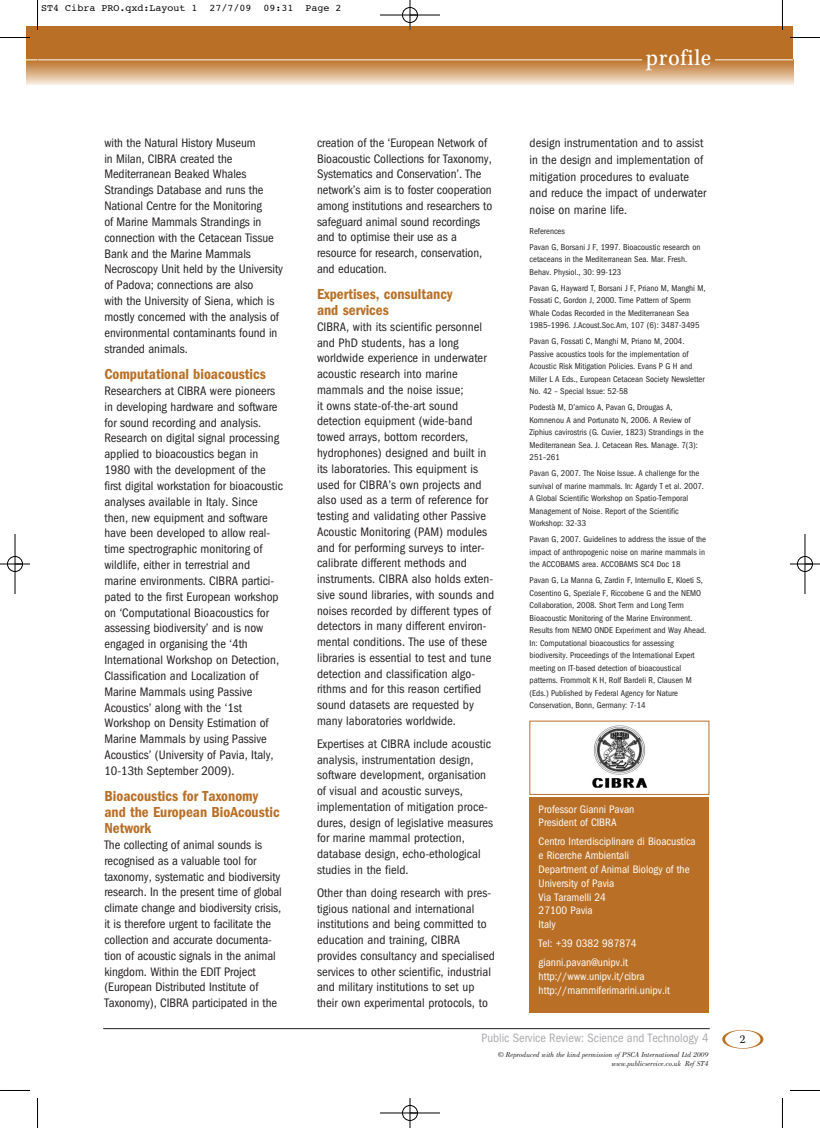
<style>
.page{position:relative;width:820px;height:1128px;background:#fff}
.page>*{position:absolute;margin:0;border:0;box-sizing:border-box;transform-origin:0 0}
.t1{font:23.75px "Kepler Std Scn Capt";letter-spacing:.025em;color:#fff}
.t2{font:15px/15.9px "ITC Franklin Gothic Std Dm Cd";color:#b97026}
.t3{font:condensed 12.75px/15.8px "ITC Franklin Gothic Std";color:#231f20}
.t4{font:condensed 12.5px "ITC Franklin Gothic Std";color:#a8a9ad}
.t5{font:12.5px "Kepler Std Scn Capt";color:#231f20}
.t6{font:condensed 11.25px/13.8px "ITC Franklin Gothic Std";color:#fff}
.t7{font:10px "Courier";color:#000}
.t8{font:condensed 8.75px/12.5px "ITC Franklin Gothic Std";color:#231f20}
.t9{font:italic 7.5px/9px "Bodoni Std";color:#231f20;text-align:right}
</style>
<div class="page">
<div style="left:529px;top:797px;width:179px;height:215px;background:#b97026"></div>
<img style="left:592px;top:725px;width:55px;height:63px">
<svg style="left:38px;top:60px;width:754px;height:25px;background:#dab086"></svg>
<div style="left:38px;top:27px;width:754px;height:33px;background:#b97026"></div>
<hr style="left:38px;top:60px;width:603px;height:1px;background:#fff">
<hr style="left:714px;top:60px;width:78px;height:1px;background:#fff">
<svg style="left:722px;top:1029px;width:41px;height:19px"></svg>
<hr style="left:103px;top:1028px;width:606px;height:1px;background:#231f20">
<svg style="left:26px;top:60px;width:12px;height:25px"></svg>
<div style="left:26px;top:27px;width:12px;height:33px;background:#b97026"></div>
<hr style="left:37px;top:0;width:1px;height:30px;background:#000">
<hr style="left:0;top:37px;width:30px;height:1px;background:#000">
<hr style="left:781px;top:0;width:1px;height:30px;background:#000">
<hr style="left:789px;top:37px;width:30px;height:1px;background:#000">
<hr style="left:37px;top:1097px;width:1px;height:30px;background:#000">
<hr style="left:0;top:1090px;width:30px;height:1px;background:#000">
<hr style="left:781px;top:1097px;width:1px;height:30px;background:#000">
<hr style="left:789px;top:1090px;width:30px;height:1px;background:#000">
<hr style="left:380px;top:15px;width:60px;height:1px;background:#000">
<hr style="left:380px;top:1112px;width:60px;height:1px;background:#000">
<hr style="left:15px;top:534px;width:1px;height:60px;background:#000">
<hr style="left:804px;top:534px;width:1px;height:60px;background:#000">
<hr style="left:409px;top:0;width:1px;height:30px;background:#000">
<hr style="left:409px;top:1097px;width:1px;height:30px;background:#000">
<hr style="left:0;top:563px;width:30px;height:1px;background:#000">
<hr style="left:789px;top:563px;width:30px;height:1px;background:#000">
<div style="left:402px;top:7px;width:15px;height:16px;border:1px solid #000;border-radius:50%"></div>
<div style="left:402px;top:1105px;width:15px;height:15px;border:1px solid #000;border-radius:50%"></div>
<div style="left:7px;top:556px;width:16px;height:15px;border:1px solid #000;border-radius:50%"></div>
<div style="left:796px;top:556px;width:16px;height:15px;border:1px solid #000;border-radius:50%"></div>
<p class="t7" style="left:41px;top:4px;width:302px">ST4 Cibra PRO.qxd:Layout 1 27/7/09 09:31 Page 2</p>
<p class="t3" style="left:104px;top:136px;width:180px">with the Natural History Museum<br>in Milan, CIBRA created the<br>Mediterranean Beaked Whales<br>Strandings Database and runs the<br>National Centre for the Monitoring<br>of Marine Mammals Strandings in connection with the Cetacean Tissue<br>Bank and the Marine Mammals<br>Necroscopy Unit held by the University of Padova; connections are also<br>with the University of Siena, which is mostly concerned with the analysis of environmental contaminants found in stranded animals.</p>
<p class="t2" style="left:104px;top:367px;width:163px">Computational bioacoustics</p>
<p class="t3" style="left:104px;top:384px;width:180px">Researchers at CIBRA were pioneers in developing hardware and software for sound recording and analysis.<br>Research on digital signal processing applied to bioacoustics began in 1980 with the development of the first digital workstation for bioacoustic analyses available in Italy. Since then, new equipment and software have been developed to allow real&shy;time spectrographic monitoring of wildlife, either in terrestrial and marine environments. CIBRA partici&shy;pated to the first European workshop on ‘Computational Bioacoustics for assessing biodiversity’ and is now engaged in organising the ‘4th International Workshop on Detection, Classification and Localization of Marine Mammals using Passive Acoustics’ along with the ‘1st Workshop on Density Estimation of Marine Mammals by using Passive Acoustics’ (University of Pavia, Italy, 10-13th September 2009).</p>
<p class="t2" style="left:104px;top:789px;width:177px">Bioacoustics for Taxonomy and the European BioAcoustic<br>Network</p>
<p class="t3" style="left:104px;top:837px;width:179px">The collecting of animal sounds is recognised as a valuable tool for taxonomy, systematic and biodiversity research. In the present time of global climate change and biodiversity crisis, it is therefore urgent to facilitate the collection and accurate documenta&shy;tion of acoustic signals in the animal kingdom. Within the EDIT Project (European Distributed Institute of Taxonomy), CIBRA participated in the</p>
<p class="t3" style="left:317px;top:136px;width:177px">creation of the ‘European Network of Bioacoustic Collections for Taxonomy, Systematics and Conservation’. The network’s aim is to foster cooperation among institutions and researchers to safeguard animal sound recordings and to optimise their use as a resource for research, conservation, and education.</p>
<p class="t2" style="left:317px;top:288px;width:137px">Expertises, consultancy and services</p>
<p class="t3" style="left:317px;top:320px;width:178px">CIBRA, with its scientific personnel and PhD students, has a long worldwide experience in underwater acoustic research into marine mammals and the noise issue;<br>it owns state-of-the-art sound detection equipment (wide-band towed arrays, bottom recorders, hydrophones) designed and built in its laboratories. This equipment is used for CIBRA’s own projects and also used as a term of reference for testing and validating other Passive Acoustic Monitoring (PAM) modules and for performing surveys to inter&shy;calibrate different methods and instruments. CIBRA also holds exten&shy;sive sound libraries, with sounds and noises recorded by different types of detectors in many different environ&shy;mental conditions. The use of these libraries is essential to test and tune detection and classification algo&shy;rithms and for this reason certified sound datasets are requested by many laboratories worldwide.</p>
<p class="t3" style="left:317px;top:737px;width:177px">Expertises at CIBRA include acoustic analysis, instrumentation design, software development, organisation of visual and acoustic surveys, implementation of mitigation proce&shy;dures, design of legislative measures for marine mammal protection, database design, echo-ethological studies in the field.</p>
<p class="t3" style="left:317px;top:885px;width:179px">Other than doing research with pres&shy;tigious national and international institutions and being committed to education and training, CIBRA provides consultancy and specialised services to other scientific, industrial and military institutions to set up their own experimental protocols, to</p>
<h1 class="t1" style="left:645px;top:42px;width:67px">profile</h1>
<p class="t3" style="left:529px;top:135px;width:178px;line-height:16.9px">design instrumentation and to assist in the design and implementation of mitigation procedures to evaluate and reduce the impact of underwater noise on marine life.</p>
<p class="t8" style="left:529px;top:224px;width:172px;line-height:16px">References<br>Pavan G, Borsani J F, 1997. Bioacoustic research on</p>
<p class="t8" style="left:529px;top:254px;width:159px">cetaceans in the Mediterranean Sea. Mar. Fresh.<br>Behav. Physiol., 30: 99-123</p>
<p class="t8" style="left:529px;top:282px;width:177px">Pavan G, Hayward T, Borsani J F, Priano M, Manghi M, Fossati C, Gordon J, 2000. Time Pattern of Sperm Whale Codas Recorded in the Mediterranean Sea 1985–1996. J.Acoust.Soc.Am, 107 (6): 3487-3495</p>
<p class="t8" style="left:529px;top:336px;width:176px">Pavan G, Fossati C, Manghi M, Priano M, 2004.<br>Passive acoustics tools for the implementation of Acoustic Risk Mitigation Policies. Evans P G H and Miller L A Eds., European Cetacean Society Newsletter No. 42 – Special Issue: 52-58</p>
<p class="t8" style="left:529px;top:402px;width:175px">Podestà M, D’amico A, Pavan G, Drougas A, Komnenou A and Portunato N, 2006. A Review of Ziphius cavirostris (G. Cuvier, 1823) Strandings in the Mediterranean Sea. J. Cetacean Res. Manage. 7(3):<br>251–261</p>
<p class="t8" style="left:529px;top:468px;width:176px">Pavan G, 2007. The Noise Issue. A challenge for the survival of marine mammals. In: Agardy T et al. 2007.<br>A Global Scientific Workshop on Spatio-Temporal Management of Noise. Report of the Scientific Workshop: 32-33</p>
<p class="t8" style="left:529px;top:534px;width:178px">Pavan G, 2007. Guidelines to address the issue of the impact of anthropogenic noise on marine mammals in the ACCOBAMS area. ACCOBAMS SC4 Doc 18</p>
<p class="t8" style="left:529px;top:575px;width:178px">Pavan G, La Manna G, Zardin F, Internullo E, Kloeti S, Cosentino G, Speziale F, Riccobene G and the NEMO Collaboration, 2008. Short Term and Long Term Bioacoustic Monitoring of the Marine Environment.<br>Results from NEMO ONDE Experiment and Way Ahead.<br>In: Computational bioacoustics for assessing biodiversity. Proceedings of the International Expert meeting on IT-based detection of bioacoustical patterns. Frommolt K H, Rolf Bardeli R, Clausen M (Eds.) Published by Federal Agency for Nature Conservation, Bonn, Germany: 7-14</p>
<p class="t6" style="left:538px;top:803px;width:97px">Professor Gianni Pavan<br>President of CIBRA</p>
<p class="t6" style="left:538px;top:835px;width:158px">Centro Interdisciplinare di Bioacustica e Ricerche Ambientali<br>Department of Animal Biology of the<br>University of Pavia<br>Via Taramelli 24<br>27100 Pavia<br>Italy</p>
<p class="t6" style="left:538px;top:934px;width:100px;line-height:19.1px">Tel: +39 0382 987874 gianni.pavan@unipv.it</p>
<p class="t6" style="left:538px;top:970px;width:133px">http://www.unipv.it/cibra http://mammiferimarini.unipv.it</p>
<p class="t4" style="left:481px;top:1033px;width:228px">Public Service Review: Science and Technology 4</p>
<p class="t5" style="left:739px;top:1030px;width:7px">2</p>
<p class="t9" style="left:497px;top:1049px;width:212px">© Reproduced with the kind permission of PSCA International Ltd 2009 www.publicservice.co.uk Ref ST4</p>
</div>
